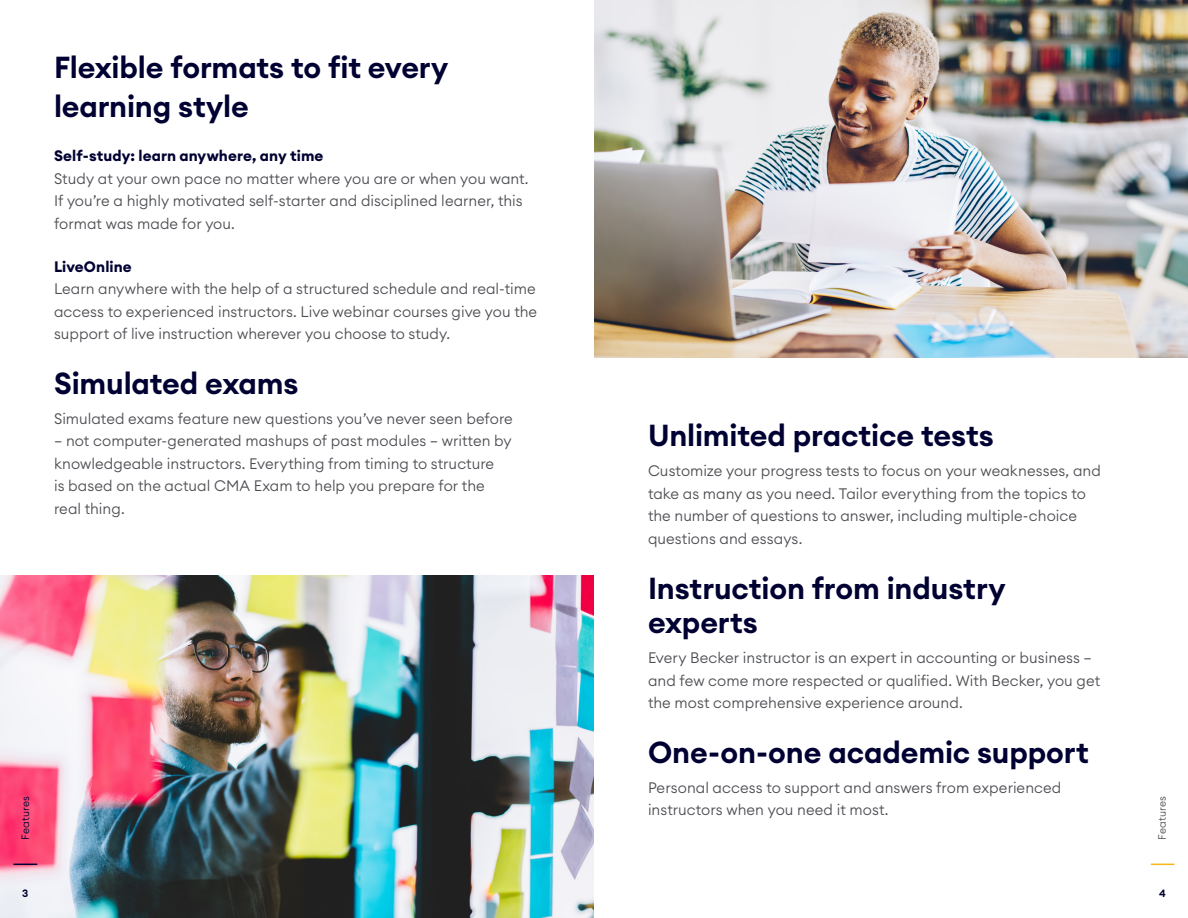
<style>
.page{position:relative;width:1188px;height:918px;background:#fff}
.page>*{position:absolute;margin:0;border:0;box-sizing:border-box;transform-origin:0 0}
.Grey_paragraph_style{font:600 30px/34.5px "Euclid Circular A";letter-spacing:-.005em;color:#000032}
.Header_Serif_blue{font:600 30px/39px "Euclid Circular A";letter-spacing:-.005em;color:#000032}
.Grey_paragraph_style-2{font:300 15px/22.5px "Euclid Circular A";letter-spacing:.005em;color:#4d4e53}
.t1{font:300 10.5px "Euclid Circular A";letter-spacing:.015em;color:#000032}
.t2{font:300 10.5px "Euclid Circular A";letter-spacing:.015em;color:#4d4e53}
.t3{font:600 10.5px "Euclid Circular A";color:#000032}
.s1{font-weight:700;color:#000032}
</style>
<div class="page">
<img style="left:594px;top:0;width:594px;height:357px">
<img style="left:0;top:576px;width:594px;height:342px">
<svg style="left:1151px;top:864px;width:23px;height:1px"></svg>
<svg style="left:14px;top:864px;width:23px;height:1px"></svg>
<p class="Header_Serif_blue" style="left:54px;top:48px;width:396px">Flexible formats to fit every learning style</p>
<p class="Grey_paragraph_style-2" style="left:54px;top:145px;width:476px"><span class="s1">Self-study: learn anywhere, any time<br></span>Study at your own pace no matter where you are or when you want.<br>If you’re a highly motivated self-starter and disciplined learner, this format was made for you.</p>
<p class="Grey_paragraph_style-2" style="left:54px;top:255px;width:485px"><span class="s1">LiveOnline<br></span>Learn anywhere with the help of a structured schedule and real-time access to experienced instructors. Live webinar courses give you the support of live instruction wherever you choose to study.</p>
<p class="Grey_paragraph_style" style="left:54px;top:366px;width:246px">Simulated exams</p>
<p class="Grey_paragraph_style-2" style="left:54px;top:407px;width:460px">Simulated exams feature new questions you’ve never seen before</p>
<p class="Grey_paragraph_style-2" style="left:54px;top:430px;width:459px">— not computer-generated mashups of past modules — written by knowledgeable instructors. Everything from timing to structure<br>is based on the actual CMA Exam to help you prepare for the real thing.</p>
<p class="Grey_paragraph_style" style="left:648px;top:419px;width:347px">Unlimited practice tests</p>
<p class="Grey_paragraph_style-2" style="left:648px;top:460px;width:454px">Customize your progress tests to focus on your weaknesses, and take as many as you need. Tailor everything from the topics to the number of questions to answer, including multiple-choice questions and essays.</p>
<p class="Grey_paragraph_style" style="left:648px;top:571px;width:359px">Instruction from industry experts</p>
<p class="Grey_paragraph_style-2" style="left:648px;top:646px;width:454px">Every Becker instructor is an expert in accounting or business — and few come more respected or qualified. With Becker, you get the most comprehensive experience around.</p>
<p class="Grey_paragraph_style" style="left:648px;top:735px;width:442px">One-on-one academic support</p>
<p class="Grey_paragraph_style-2" style="left:648px;top:776px;width:415px">Personal access to support and answers from experienced instructors when you need it most.</p>
<p class="t1" style="left:19px;top:840px;width:45px;rotate:-90deg">Features</p>
<p class="t2" style="left:1155px;top:840px;width:45px;rotate:-90deg">Features</p>
<p class="t3" style="left:22px;top:887px;width:8px">3</p>
<p class="t3" style="left:1159px;top:887px;width:8px">4</p>
</div>
